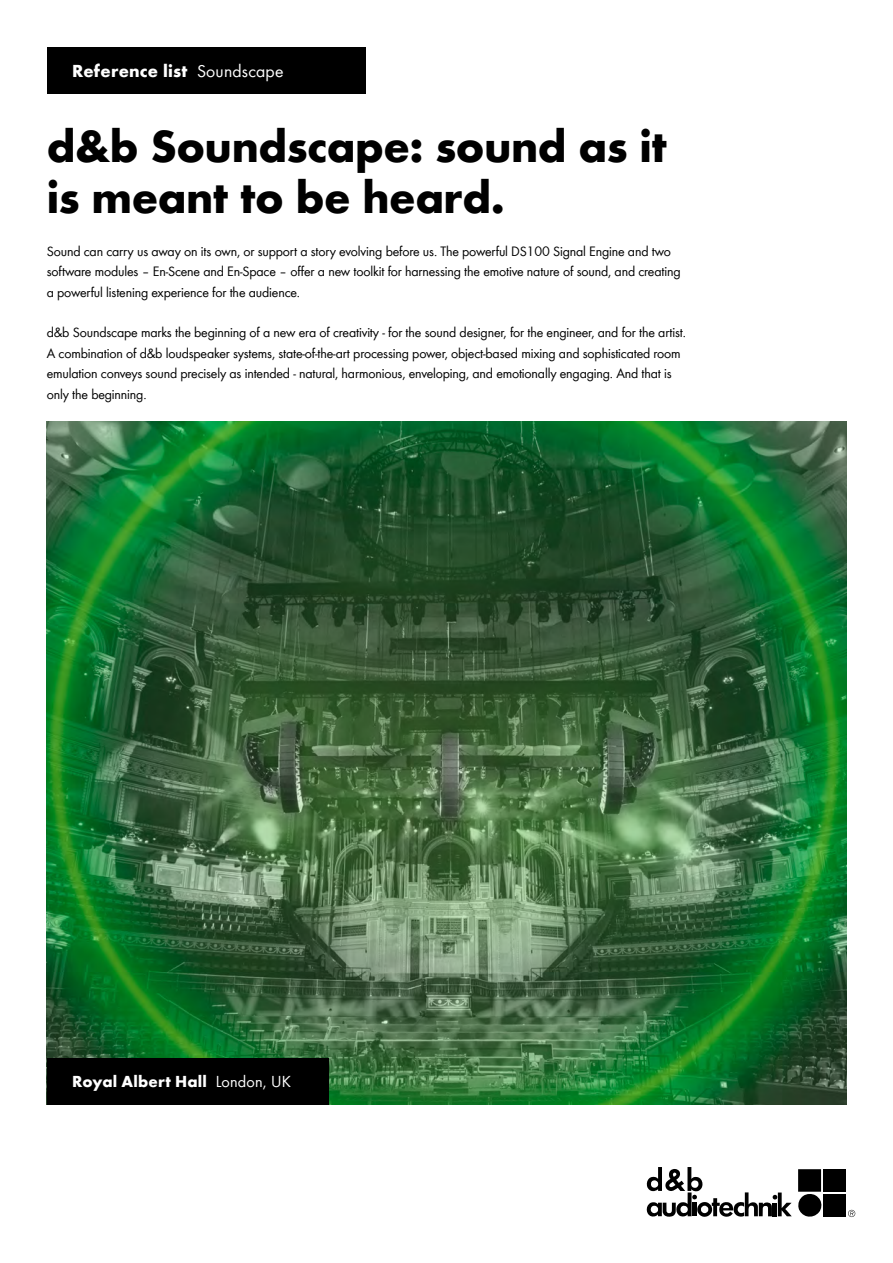
<style>
.page{position:relative;width:893px;height:1263px;background:#fff}
.page>*{position:absolute;margin:0;border:0;box-sizing:border-box;transform-origin:0 0}
.t1{font:700 46.5px/50.7px "dbaudio Futura";letter-spacing:-.01em;color:#000}
.t2{font:700 18px "dbaudio Futura";letter-spacing:.01em;color:#fff}
.t3{font:700 16.5px "dbaudio Futura";letter-spacing:.01em;color:#fff}
.t4{font:14.1px/20.4px "dbaudio Futura";letter-spacing:-.01em;color:#000}
.s1{font-weight:400}
</style>
<div class="page">
<div style="left:47px;top:47px;width:319px;height:47px;background:#000"></div>
<img style="left:47px;top:421px;width:799px;height:683px">
<div style="left:47px;top:1057px;width:281px;height:47px;background:#000"></div>
<div style="left:823px;top:1169px;width:23px;height:23px;background:#000"></div>
<div style="left:823px;top:1194px;width:23px;height:22px;background:#000"></div>
<svg style="left:646px;top:1167px;width:176px;height:50px"></svg>
<svg style="left:848px;top:1210px;width:7px;height:7px"></svg>
<p class="t2" style="left:72px;top:58px;width:213px">Reference list <span class="s1">Soundscape</span></p>
<h1 class="t1" style="left:47px;top:118px;width:622px">d&amp;b Soundscape: sound as it is meant to be heard.</h1>
<p class="t4" style="left:47px;top:240px;width:635px">Sound can carry us away on its own, or support a story evolving before us. The powerful DS100 Signal Engine and two software modules – En-Scene and En-Space – offer a new toolkit for harnessing the emotive nature of sound, and creating a powerful listening experience for the audience.</p>
<p class="t4" style="left:47px;top:322px;width:641px">d&amp;b Soundscape marks the beginning of a new era of creativity - for the sound designer, for the engineer, and for the artist.<br>A combination of d&amp;b loudspeaker systems, state-of-the-art processing power, object-based mixing and sophisticated room emulation conveys sound precisely as intended - natural, harmonious, enveloping, and emotionally engaging. And that is only the beginning.</p>
<p class="t3" style="left:72px;top:1070px;width:220px">Royal Albert Hall <span class="s1">London, UK</span></p>
</div>
